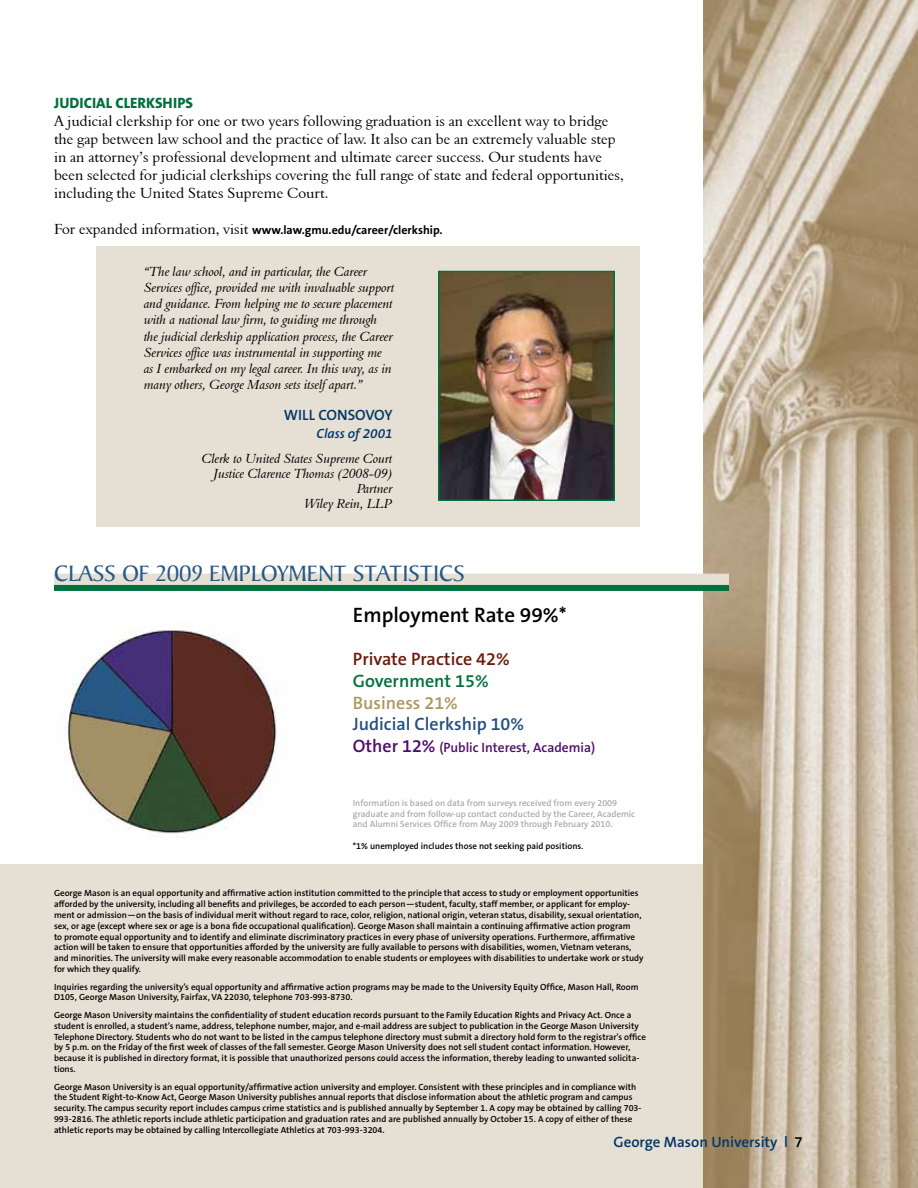
<style>
.page{position:relative;width:918px;height:1188px;background:#fff}
.page>*{position:absolute;margin:0;border:0;box-sizing:border-box;transform-origin:0 0}
.t1{font:24px "Baker Signet";color:#275785}
.t2{font:600 21px "The Sans B6";color:#000}
.t3{font:600 18px "The Sans B6";color:#254f81}
.t4{font:600 18px "The Sans B6";color:#6b1c0b}
.t5{font:600 18px "The Sans B6";color:#00703c}
.t6{font:600 18px "The Sans B6";color:#ad9760}
.t7{font:15px/18px "Aldine 401 BT Roman A";color:#000}
.t8{font:600 15px "The Sans B6";color:#003768}
.t9{font:800 15px "The Sans B8";color:#00703c}
.t10{font:13.5px/16.2px "Aldine 401 BT Italic A";color:#000}
.t11{font:600 13.5px "The Sans B6";color:#4f0b6a}
.t12{font:italic 600 13.5px "The Sans B6";color:#003768}
.t13{font:700 12px "The Sans B7";color:#000}
.t14{font:600 9px/10.8px "The Sans B6";color:#000}
.t15{font:600 9px/10.8px "The Sans B6";color:#ababab}
.s1{font-family:"Aldine 401 BT Roman A";font-weight:400;font-size:15px}
.s2{font-size:18px}
.s3{color:#000}
</style>
<div class="page">
<div style="left:0;top:864px;width:727px;height:324px;background:#e6dfd4"></div>
<div style="left:96px;top:246px;width:544px;height:280px;background:#e6dfd4"></div>
<img style="left:703px;top:0;width:215px;height:1188px">
<img style="left:64px;top:623px;width:213px;height:211px">
<div style="left:54px;top:574px;width:675px;height:15px;background:#e6dfd4"></div>
<div style="left:54px;top:585px;width:675px;height:6px;background:#00703c"></div>
<img style="left:441px;top:274px;width:171px;height:224px">
<div style="left:438px;top:271px;width:177px;height:230px;border:2px solid #00703c"></div>
<h3 class="t9" style="left:54px;top:95px;width:140px">JUDICIAL CLERKSHIPS</h3>
<p class="t7" style="left:54px;top:112px;width:571px">A judicial clerkship for one or two years following graduation is an excellent way to bridge the gap between law school and the practice of law. It also can be an extremely valuable step in an attorney’s professional development and ultimate career success. Our students have been selected for judicial clerkships covering the full range of state and federal opportunities, including the United States Supreme Court.</p>
<h3 class="t13" style="left:54px;top:224px;width:390px"><span class="s1">For expanded information, visit</span> www.law.gmu.edu/career/clerkship.</h3>
<p class="t10" style="left:144px;top:263px;width:252px">“The law school, and in particular, the Career Services office, provided me with invaluable support and guidance. From helping me to secure placement with a national law firm, to guiding me through the judicial clerkship application process, the Career Services office was instrumental in supporting me as I embarked on my legal career. In this way, as in many others, George Mason sets itself apart.”</p>
<h3 class="t8" style="left:284px;top:407px;width:110px">WILL CONSOVOY</h3>
<h3 class="t12" style="left:317px;top:426px;width:78px">Class of 2001</h3>
<h3 class="t10" style="left:202px;top:450px;width:192px;line-height:15px;text-align:right">Clerk to United States Supreme Court<br>Justice Clarence Thomas (2008-09)<br>Partner<br>Wiley Rein, LLP</h3>
<h1 class="t1" style="left:54px;top:560px;width:413px">CLASS OF 2009 EMPLOYMENT STATISTICS</h1>
<h2 class="t2" style="left:353px;top:604px;width:215px">Employment Rate 99%*</h2>
<h3 class="t4" style="left:353px;top:650px;width:158px">Private Practice 42%</h3>
<h3 class="t5" style="left:353px;top:671px;width:137px">Government 15%</h3>
<h3 class="t6" style="left:353px;top:693px;width:106px">Business 21%</h3>
<h3 class="t3" style="left:353px;top:715px;width:173px">Judicial Clerkship 10%</h3>
<h3 class="t11" style="left:353px;top:740px;width:244px"><span class="s2">Other 12%</span> (Public Interest, Academia)</h3>
<p class="t15" style="left:353px;top:798px;width:284px">Information is based on data from surveys received from every 2009 graduate and from follow-up contact conducted by the Career, Academic and Alumni Services Office from May 2009 through February 2010.</p>
<p class="t14" style="left:353px;top:841px;width:232px">*1% unemployed includes those not seeking paid positions.</p>
<p class="t14" style="left:54px;top:888px;width:591px">George Mason is an equal opportunity and affirmative action institution committed to the principle that access to study or employment opportunities afforded by the university, including all benefits and privileges, be accorded to each person—student, faculty, staff member, or applicant for employ&shy;ment or admission—on the basis of individual merit without regard to race, color, religion, national origin, veteran status, disability, sexual orientation, sex, or age (except where sex or age is a bona fide occupational qualification). George Mason shall maintain a continuing affirmative action program<br>to promote equal opportunity and to identify and eliminate discriminatory practices in every phase of university operations. Furthermore, affirmative action will be taken to ensure that opportunities afforded by the university are fully available to persons with disabilities, women, Vietnam veterans, and minorities. The university will make every reasonable accommodation to enable students or employees with disabilities to undertake work or study for which they qualify.</p>
<p class="t14" style="left:54px;top:981px;width:586px">Inquiries regarding the university’s equal opportunity and affirmative action programs may be made to the University Equity Office, Mason Hall, Room<br>D105, George Mason University, Fairfax, VA 22030, telephone 703-993-8730.</p>
<p class="t14" style="left:54px;top:1010px;width:594px">George Mason University maintains the confidentiality of student education records pursuant to the Family Education Rights and Privacy Act. Once a student is enrolled, a student’s name, address, telephone number, major, and e-mail address are subject to publication in the George Mason University Telephone Directory. Students who do not want to be listed in the campus telephone directory must submit a directory hold form to the registrar’s office by 5 p.m. on the Friday of the first week of classes of the fall semester. George Mason University does not sell student contact information. However, because it is published in directory format, it is possible that unauthorized persons could access the information, thereby leading to unwanted solicita&shy;tions.</p>
<p class="t14" style="left:54px;top:1081px;width:589px">George Mason University is an equal opportunity/affirmative action university and employer. Consistent with these principles and in compliance with the Student Right-to-Know Act, George Mason University publishes annual reports that disclose information about the athletic program and campus security. The campus security report includes campus crime statistics and is published annually by September 1. A copy may be obtained by calling 703- 993-2816. The athletic reports include athletic participation and graduation rates and are published annually by October 15. A copy of either of these athletic reports may be obtained by calling Intercollegiate Athletics at 703-993-3204.</p>
<h3 class="t8" style="left:614px;top:1133px;width:191px">George Mason University l <span class="s3">7</span></h3>
</div>
